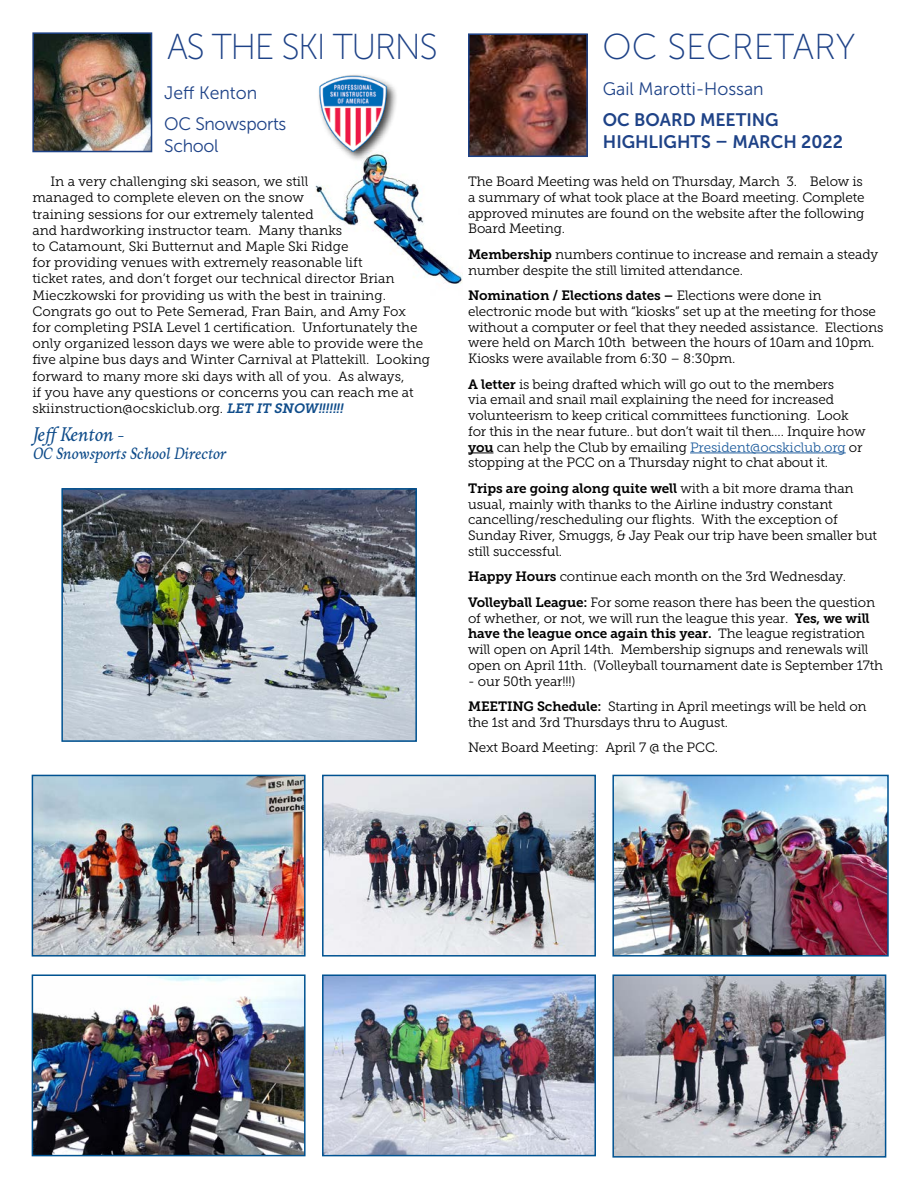
<style>
.page{position:relative;width:918px;height:1188px;background:#fff}
.page>*{position:absolute;margin:0;border:0;box-sizing:border-box;transform-origin:0 0}
.t1{font:36px "Museo Sans 100";letter-spacing:-.04em;color:#1e4287;scale:.96 1}
.t2{font:36px "Museo Sans 100";color:#1e4287}
.t3{font:18px/21.6px "Museo Sans 700";color:#1e4287}
.t4{font:18px "Museo Sans 300";color:#1e4287}
.t5{font:18px/31.3px "Museo Sans 300";letter-spacing:-.02em;color:#1e4287}
.t6{font:18px "Musee Cursive";color:#0f4c8a}
.t7{font:15px "Musee Cursive";color:#0f4c8a}
.t8{font:13.5px/15.8px "Museo Slab 300";letter-spacing:-.01em;color:#000}
.t9{font:13.5px "Museo Slab 700";letter-spacing:-.01em;color:#000}
.s1{font-family:"Museo Slab 700";font-style:italic;color:#0f4c8a}
.s2{font-family:"Museo Slab 700"}
.s3{font-family:"Museo Slab 300"}
.s4{color:#215e9e}
</style>
<div class="page">
<img style="left:315px;top:163px;width:147px;height:121px">
<img style="left:471px;top:36px;width:114px;height:118px">
<div style="left:468px;top:33px;width:120px;height:124px;border:2px solid #1e4287"></div>
<svg style="left:468px;top:453px;width:25px;height:1px"></svg>
<hr style="left:690px;top:453px;width:156px;height:1px;background:#215e9e">
<img style="left:35px;top:35px;width:114px;height:114px">
<div style="left:32px;top:32px;width:120px;height:120px;border:2px solid #1e4287"></div>
<div style="left:317px;top:73px;width:81px;height:90px;background:#000;opacity:.75"></div>
<img style="left:319px;top:76px;width:69px;height:75px">
<img style="left:35px;top:778px;width:268px;height:176px">
<div style="left:32px;top:775px;width:274px;height:182px;border:2px solid #005291"></div>
<img style="left:325px;top:778px;width:268px;height:176px">
<div style="left:322px;top:775px;width:274px;height:182px;border:2px solid #005291"></div>
<img style="left:615px;top:778px;width:271px;height:176px">
<div style="left:612px;top:775px;width:277px;height:182px;border:2px solid #005291"></div>
<img style="left:35px;top:977px;width:268px;height:176px">
<div style="left:32px;top:974px;width:274px;height:182px;border:2px solid #005291"></div>
<img style="left:325px;top:977px;width:268px;height:176px">
<div style="left:322px;top:974px;width:274px;height:182px;border:2px solid #005291"></div>
<img style="left:615px;top:977px;width:268px;height:178px">
<div style="left:612px;top:974px;width:274px;height:184px;border:2px solid #005291"></div>
<img style="left:64px;top:491px;width:350px;height:248px">
<div style="left:61px;top:488px;width:356px;height:254px;border:2px solid #005291"></div>
<h1 class="t1" style="left:167px;top:28px;width:284px">AS THE SKI TURNS</h1>
<h2 class="t5" style="left:164px;top:77px;width:124px">Jeff Kenton<br>OC Snowsports</h2>
<h2 class="t4" style="left:164px;top:136px;width:56px">School</h2>
<p class="t8" style="left:32px;top:174px;width:399px;line-height:16.2px;text-indent:18px">In a very challenging ski season, we still<br>managed to complete eleven on the snow<br>training sessions for our extremely talented<br>and hardworking instructor team. Many thanks<br>to Catamount, Ski Butternut and Maple Ski Ridge<br>for providing venues with extremely reasonable lift<br>ticket rates, and don’t forget our technical director Brian Mieczkowski for providing us with the best in training.<br>Congrats go out to Pete Semerad, Fran Bain, and Amy Fox<br>for completing PSIA Level 1 certification. Unfortunately the only organized lesson days we were able to provide were the five alpine bus days and Winter Carnival at Plattekill. Looking forward to many more ski days with all of you. As always,<br>if you have any questions or concerns you can reach me at skiinstruction@ocskiclub.org. <span class="s1">LET IT SNOW!!!!!!!</span></p>
<h2 class="t6" style="left:32px;top:424px;width:92px">JeffKenton -</h2>
<p class="t7" style="left:32px;top:444px;width:195px">OC Snowsports School Director</p>
<h1 class="t2" style="left:603px;top:28px;width:254px">OC SECRETARY</h1>
<h2 class="t4" style="left:603px;top:79px;width:162px">Gail Marotti-Hossan</h2>
<h2 class="t3" style="left:603px;top:109px;width:242px">OC BOARD MEETING<br>HIGHLIGHTS – MARCH 2022</h2>
<p class="t8" style="left:468px;top:174px;width:398px">The Board Meeting was held on Thursday, March 3. Below is a summary of what took place at the Board meeting. Complete approved minutes are found on the website after the following Board Meeting.</p>
<p class="t8" style="left:468px;top:246px;width:412px"><span class="s2">Membership</span> numbers continue to increase and remain a steady number despite the still limited attendance.</p>
<p class="t9" style="left:468px;top:288px;width:355px">Nomination / Elections dates – <span class="s3">Elections were done in</span></p>
<p class="t8" style="left:468px;top:303px;width:417px">electronic mode but with “kiosks” set up at the meeting for those without a computer or feel that they needed assistance. Elections were held on March 10th between the hours of 10am and 10pm.<br>Kiosks were available from 6:30 – 8:30pm.</p>
<p class="t8" style="left:468px;top:376px;width:399px"><span class="s2">A letter</span> is being drafted which will go out to the members<br>via email and snail mail explaining the need for increased volunteerism to keep critical committees functioning. Look for this in the near future.. but don’t wait til then…. Inquire how <span class="s2">you</span> can help the Club by emailing <span class="s4">President@ocskiclub.org</span> or stopping at the PCC on a Thursday night to chat about it.</p>
<p class="t9" style="left:468px;top:481px;width:387px">Trips are going along quite well <span class="s3">with a bit more drama than</span></p>
<p class="t8" style="left:468px;top:496px;width:411px">usual, mainly with thanks to the Airline industry constant cancelling/rescheduling our flights. With the exception of Sunday River, Smuggs, &amp; Jay Peak our trip have been smaller but still successful.</p>
<p class="t8" style="left:468px;top:564px;width:409px;line-height:25.5px"><span class="s2">Happy Hours</span> continue each month on the 3rd Wednesday.<br><span class="s2">Volleyball League:</span> For some reason there has been the question</p>
<p class="t8" style="left:468px;top:610px;width:403px">of whether, or not, we will run the league this year. <span class="s2">Yes, we will</span></p>
<p class="t9" style="left:468px;top:626px;width:398px">have the league once again this year. <span class="s3">The league registration</span></p>
<p class="t8" style="left:468px;top:642px;width:416px">will open on April 14th. Membership signups and renewals will open on April 11th. (Volleyball tournament date is September 17th</p>
<p class="t8" style="left:468px;top:668px;width:400px;line-height:25.5px">- our 50th year!!!)<br><span class="s2">MEETING Schedule:</span> Starting in April meetings will be held on</p>
<p class="t8" style="left:468px;top:710px;width:262px;line-height:25.5px">the 1st and 3rd Thursdays thru to August.<br>Next Board Meeting: April 7 @ the PCC.</p>
</div>
